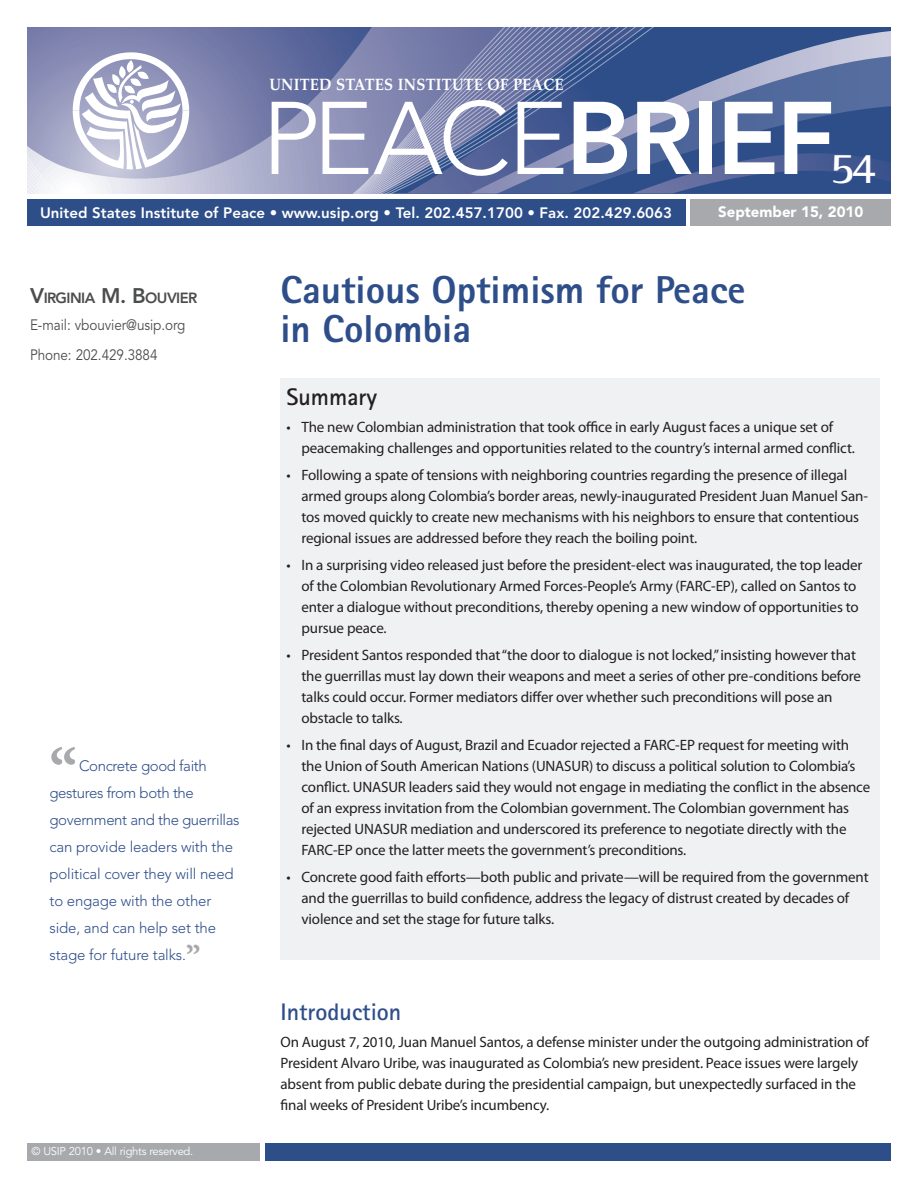
<style>
.page{position:relative;width:918px;height:1188px;background:#fff}
.page>*{position:absolute;margin:0;border:0;box-sizing:border-box;transform-origin:0 0}
.t1{font:300 102px "Avenir LT Std";letter-spacing:-.025em;color:#fff}
.t2{font:700 63px "Minion Pro";color:#a8a9ad}
.t3{font:700 45px "Rotis Semi Serif";color:#fff}
.t4{font:800 39px/39px "Rotis Sans Serif";color:#2e4e8a}
.t5{font:700 24px "Rotis Sans Serif";color:#2e4e8a}
.t6{font:700 24px "Rotis Sans Serif";color:#231f20}
.t7{font:700 16.5px "Palatino LT Std";letter-spacing:.015em;color:#fff;scale:.9 1}
.t8{font:15px/21px "Myriad Pro";letter-spacing:-.01em;color:#231f20}
.t9{font:300 15px/27px "Avenir LT Std";letter-spacing:-.01em;color:#2e4e8a}
.t10{font:800 15px "Avenir LT Std";letter-spacing:.005em;color:#fff}
.t11{font:15px/30px "Avenir LT Std";letter-spacing:-.005em;color:#4b4c4d;scale:.9 1}
.t12{font:900 15px "Avenir LT Std";color:#fff}
.t13{font:800 14.7px "Avenir LT Std";letter-spacing:-.035em;color:#4b4c4d}
.t14{font:11.25px "Avenir LT Std";letter-spacing:-.025em;color:#fff}
.s1{font-weight:800}
.s2{font-size:21px}
.s3{font-family:"Minion Pro";font-weight:700;font-size:33px;color:#a8a9ad}
</style>
<div class="page">
<svg style="left:27px;top:27px;width:864px;height:167px;background:#6c7aa7"></svg>
<div style="left:27px;top:199px;width:659px;height:27px;background:#2e4e8a"></div>
<div style="left:690px;top:199px;width:201px;height:27px;background:#a8a9ad"></div>
<svg style="left:73px;top:52px;width:116px;height:117px"></svg>
<div style="left:265px;top:1143px;width:626px;height:18px;background:#2e4e8a"></div>
<div style="left:27px;top:1143px;width:233px;height:18px;background:#a8a9ad"></div>
<div style="left:280px;top:378px;width:600px;height:582px;background:#f0f1f2"></div>
<p class="t7" style="left:269px;top:75px;width:118px">UNITED STATES</p>
<p class="t7" style="left:398px;top:75px;width:12px">INSTITUTE</p>
<p class="t7" style="left:488px;top:75px;width:85px">OF PEACE</p>
<h1 class="t1" style="left:262px;top:79px;width:575px">peace<span class="s1">BrieF</span></h1>
<h3 class="t3" style="left:830px;top:141px;width:48px">54</h3>
<p class="t10" style="left:40px;top:204px;width:634px">United States Institute of Peace • www.usip.org • Tel. 202.457.1700 • Fax. 202.429.6063</p>
<p class="t12" style="left:718px;top:203px;width:147px">September 15, 2010</p>
<p class="t13" style="left:30px;top:289px;width:169px"><span class="s2">V</span>IRGINIA <span class="s2">M. B</span>OUVIER</p>
<p class="t11" style="left:30px;top:310px;width:174px">E-mail: vbouvier@usip.org<br>Phone: 202.429.3884</p>
<h2 class="t2" style="left:50px;top:727px;width:30px">“</h2>
<p class="t9" style="left:49px;top:752px;width:192px;text-indent:30px">Concrete good faith gestures from both the government and the guerrillas can provide leaders with the political cover they will need to engage with the other side, and can help set the stage for future talks.<span class="s3">”</span></p>
<p class="t14" style="left:32px;top:1145px;width:163px">© USIP 2010 • All rights reserved.</p>
<h3 class="t4" style="left:280px;top:270px;width:466px">Cautious Optimism for Peace in Colombia</h3>
<h3 class="t6" style="left:286px;top:382px;width:92px">Summary</h3>
<p class="t8" style="left:302px;top:416px;width:555px;text-indent:-15px">• The new Colombian administration that took office in early August faces a unique set of peacemaking challenges and opportunities related to the country’s internal armed conflict.</p>
<p class="t8" style="left:302px;top:464px;width:568px;text-indent:-15px">• Following a spate of tensions with neighboring countries regarding the presence of illegal armed groups along Colombia’s border areas, newly-inaugurated President Juan Manuel San&shy;tos moved quickly to create new mechanisms with his neighbors to ensure that contentious regional issues are addressed before they reach the boiling point.</p>
<p class="t8" style="left:302px;top:554px;width:563px;text-indent:-15px">• In a surprising video released just before the president-elect was inaugurated, the top leader of the Colombian Revolutionary Armed Forces-People’s Army (FARC-EP), called on Santos to enter a dialogue without preconditions, thereby opening a new window of opportunities to pursue peace.</p>
<p class="t8" style="left:302px;top:644px;width:561px;text-indent:-15px">• President Santos responded that “the door to dialogue is not locked,” insisting however that the guerrillas must lay down their weapons and meet a series of other pre-conditions before talks could occur. Former mediators differ over whether such preconditions will pose an obstacle to talks.</p>
<p class="t8" style="left:302px;top:734px;width:570px;text-indent:-15px">• In the final days of August, Brazil and Ecuador rejected a FARC-EP request for meeting with the Union of South American Nations (UNASUR) to discuss a political solution to Colombia’s conflict. UNASUR leaders said they would not engage in mediating the conflict in the absence of an express invitation from the Colombian government. The Colombian government has rejected UNASUR mediation and underscored its preference to negotiate directly with the FARC-EP once the latter meets the government’s preconditions.</p>
<p class="t8" style="left:302px;top:866px;width:569px;text-indent:-15px">• Concrete good faith efforts—both public and private—will be required from the government and the guerrillas to build confidence, address the legacy of distrust created by decades of violence and set the stage for future talks.</p>
<h3 class="t5" style="left:280px;top:997px;width:122px">Introduction</h3>
<p class="t8" style="left:280px;top:1031px;width:590px">On August 7, 2010, Juan Manuel Santos, a defense minister under the outgoing administration of President Alvaro Uribe, was inaugurated as Colombia’s new president. Peace issues were largely absent from public debate during the presidential campaign, but unexpectedly surfaced in the final weeks of President Uribe’s incumbency.</p>
</div>
